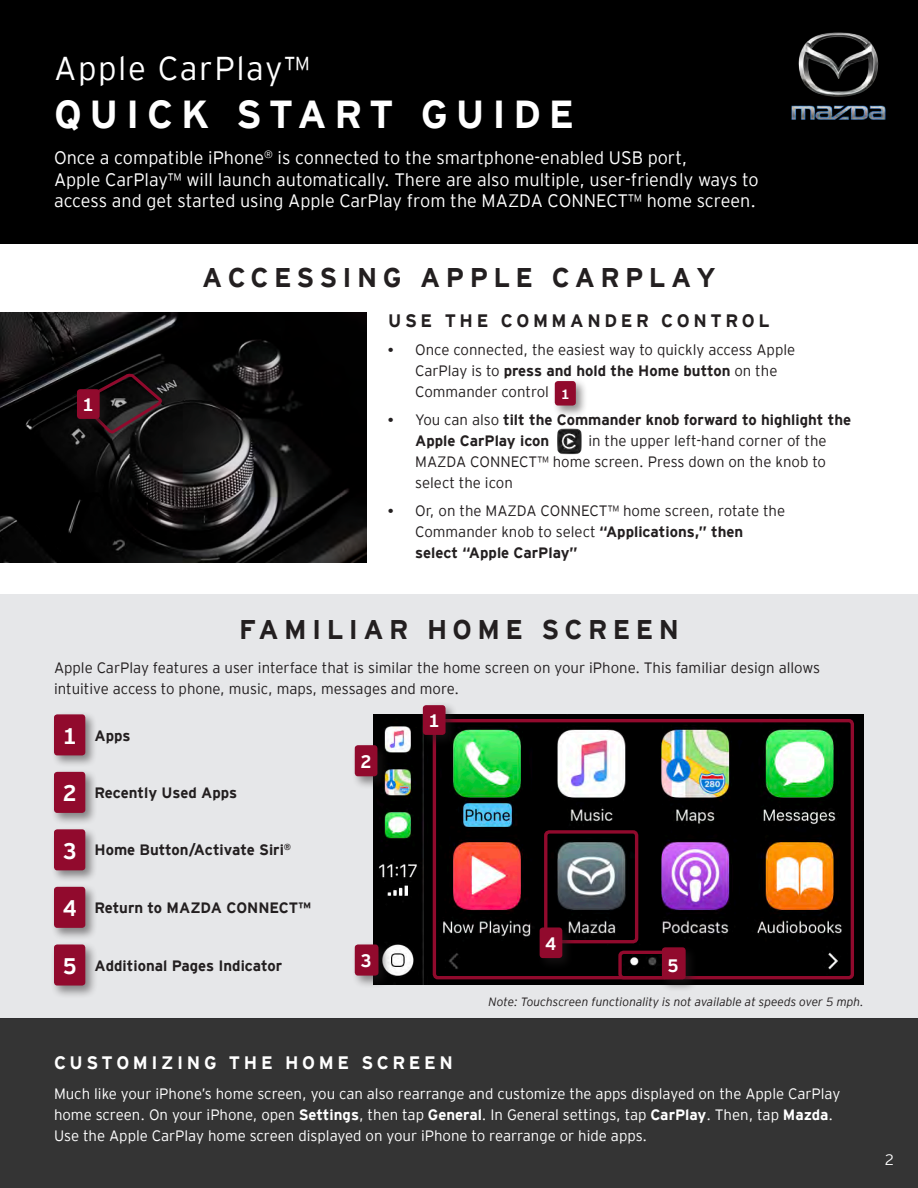
<style>
.page{position:relative;width:918px;height:1188px;background:#fff}
.page>*{position:absolute;margin:0;border:0;box-sizing:border-box;transform-origin:0 0}
.t1{font:700 39px "Interstate Mazda";letter-spacing:.2em;color:#fff}
.t2{font:300 33px "Interstate Mazda";letter-spacing:.05em;color:#fff}
.Heading{font:700 27px "Interstate Mazda";letter-spacing:.2em;color:#231f20}
.Larger_Subheading{font:700 22.5px "Interstate Mazda";color:#fff}
.Intro_paragraph_body{font:300 18px/21.6px "Interstate Mazda";color:#fff}
.Subheading{font:700 18px "Interstate Mazda";letter-spacing:.2em;color:#fff}
.Subheading-2{font:700 18px "Interstate Mazda";letter-spacing:.2em;color:#231f20}
.Larger_Subheading-2{font:700 18px "Interstate Mazda";color:#fff}
.Body_Copy{font:300 15px/21px "Interstate Mazda";color:#231f20}
.Body_Copy-2{font:300 15px/21px "Interstate Mazda";color:#fff}
.Body_Copy-3{font:700 15px/21px "Interstate Mazda";color:#231f20}
.Body_Copy-4{font:700 13.5px "Interstate Mazda";color:#fff}
.Body_Copy-5{font:italic 300 12px "Interstate Mazda";color:#231f20}
.s1{font-family:"Arial";font-weight:700}
.s2{font-weight:700}
.s3{font-family:"Arial"}
.s4{font-weight:300}
</style>
<div class="page">
<div style="left:0;top:0;width:918px;height:244px;background:#000"></div>
<img style="left:791px;top:32px;width:95px;height:88px">
<img style="left:0;top:312px;width:366px;height:250px">
<div style="left:0;top:594px;width:918px;height:424px;background:#e6e7e9"></div>
<img style="left:374px;top:715px;width:489px;height:270px">
<div style="left:0;top:1018px;width:918px;height:170px;background:#343434"></div>
<div style="left:433px;top:719px;width:421px;height:260px;border:3px solid #910a2d;border-radius:4px"></div>
<div style="left:544px;top:830px;width:94px;height:113px;border:3px solid #910a2d;border-radius:4px"></div>
<div style="left:618px;top:951px;width:51px;height:28px;border:3px solid #910a2d;border-radius:4px"></div>
<div style="left:51px;top:769px;width:47px;height:56px;background:#231f20;opacity:.5"></div>
<div style="left:54px;top:772px;width:31px;height:41px;background:#910a2d;border-radius:3px"></div>
<div style="left:51px;top:711px;width:47px;height:57px;background:#231f20;opacity:.5"></div>
<div style="left:54px;top:714px;width:31px;height:41px;background:#910a2d;border-radius:3px"></div>
<div style="left:51px;top:826px;width:47px;height:57px;background:#231f20;opacity:.5"></div>
<div style="left:54px;top:829px;width:31px;height:41px;background:#910a2d;border-radius:3px"></div>
<div style="left:51px;top:884px;width:47px;height:56px;background:#231f20;opacity:.5"></div>
<div style="left:54px;top:887px;width:31px;height:41px;background:#910a2d;border-radius:3px"></div>
<div style="left:51px;top:941px;width:48px;height:58px;background:#231f20;opacity:.5"></div>
<div style="left:54px;top:944px;width:31px;height:42px;background:#910a2d;border-radius:3px"></div>
<svg style="left:80px;top:374px;width:82px;height:61px;background:#27191d"></svg>
<div style="left:552px;top:378px;width:36px;height:40px;background:#231f20;opacity:.5"></div>
<div style="left:555px;top:381px;width:21px;height:25px;background:#910a2d;border-radius:3px"></div>
<div style="left:419px;top:702px;width:40px;height:46px;background:#231f20;opacity:.5"></div>
<div style="left:423px;top:705px;width:23px;height:30px;background:#910a2d;border-radius:3px"></div>
<div style="left:351px;top:742px;width:39px;height:47px;background:#231f20;opacity:.5"></div>
<div style="left:355px;top:745px;width:22px;height:31px;background:#910a2d;border-radius:3px"></div>
<div style="left:351px;top:941px;width:41px;height:48px;background:#231f20;opacity:.5"></div>
<div style="left:355px;top:944px;width:24px;height:32px;background:#910a2d;border-radius:3px"></div>
<div style="left:536px;top:924px;width:39px;height:47px;background:#231f20;opacity:.5"></div>
<div style="left:540px;top:927px;width:22px;height:31px;background:#910a2d;border-radius:3px"></div>
<div style="left:658px;top:944px;width:41px;height:48px;background:#231f20;opacity:.5"></div>
<div style="left:662px;top:947px;width:24px;height:32px;background:#910a2d;border-radius:3px"></div>
<img style="left:557px;top:428px;width:25px;height:27px">
<div style="left:73px;top:386px;width:40px;height:46px;background:#231f20;opacity:.5"></div>
<div style="left:77px;top:389px;width:23px;height:30px;background:#910a2d;border-radius:3px"></div>
<h2 class="t2" style="left:54px;top:45px;width:257px">Apple CarPlay™</h2>
<h1 class="t1" style="left:54px;top:86px;width:522px">QUICK START GUIDE</h1>
<p class="Intro_paragraph_body" style="left:54px;top:146px;width:706px">Once a compatible iPhone<sup>®</sup> is connected to the smartphone-enabled USB port,<br>Apple CarPlay™ will launch automatically. There are also multiple, user-friendly ways to access and get started using Apple CarPlay from the MAZDA CONNECT™ home screen.</p>
<p class="Larger_Subheading-2" style="left:83px;top:392px;width:13px">1</p>
<p class="Heading" style="left:202px;top:258px;width:515px">ACCESSING APPLE CARPLAY</p>
<p class="Subheading-2" style="left:388px;top:308px;width:383px">USE THE COMMANDER CONTROL</p>
<p class="Body_Copy" style="left:415px;top:339px;width:382px;text-indent:-27px"><span class="s1">•</span> Once connected, the easiest way to quickly access Apple<br>CarPlay is to <span class="s2">press and hold the Home button</span> on the<br>Commander control</p>
<p class="Body_Copy-3" style="left:415px;top:408px;width:438px;text-indent:-27px"><span class="s3">•</span> <span class="s4">You can also</span> tilt the Commander knob forward to highlight the<br>Apple CarPlay icon</p>
<p class="Body_Copy-4" style="left:561px;top:384px;width:10px">1</p>
<p class="Body_Copy" style="left:415px;top:429px;width:413px;text-align:justify;text-indent:173px">in the upper left-hand corner of the MAZDA CONNECT™ home screen. Press down on the knob to select the icon</p>
<p class="Body_Copy" style="left:415px;top:499px;width:372px;text-indent:-27px"><span class="s1">•</span> Or, on the MAZDA CONNECT™ home screen, rotate the<br>Commander knob to select <span class="s2">“Applications,” then select “Apple CarPlay”</span></p>
<p class="Heading" style="left:239px;top:610px;width:441px">FAMILIAR HOME SCREEN</p>
<p class="Body_Copy" style="left:54px;top:657px;width:768px">Apple CarPlay features a user interface that is similar the home screen on your iPhone. This familiar design allows intuitive access to phone, music, maps, messages and more.</p>
<p class="Larger_Subheading" style="left:63px;top:720px;width:15px">1</p>
<p class="Body_Copy-3" style="left:94px;top:724px;width:38px">Apps</p>
<p class="Larger_Subheading-2" style="left:429px;top:708px;width:13px">1</p>
<p class="Larger_Subheading-2" style="left:360px;top:749px;width:13px">2</p>
<p class="Larger_Subheading" style="left:63px;top:777px;width:15px">2</p>
<p class="Body_Copy-3" style="left:94px;top:782px;width:144px">Recently Used Apps</p>
<p class="Larger_Subheading" style="left:63px;top:835px;width:15px">3</p>
<p class="Body_Copy-3" style="left:94px;top:838px;width:198px">Home Button/Activate Siri<sup>®</sup></p>
<p class="Larger_Subheading" style="left:63px;top:892px;width:15px">4</p>
<p class="Body_Copy-3" style="left:94px;top:896px;width:218px">Return to MAZDA CONNECT™</p>
<p class="Larger_Subheading-2" style="left:545px;top:931px;width:13px">4</p>
<p class="Larger_Subheading" style="left:63px;top:950px;width:15px">5</p>
<p class="Body_Copy-3" style="left:94px;top:954px;width:189px">Additional Pages Indicator</p>
<p class="Larger_Subheading-2" style="left:360px;top:948px;width:13px">3</p>
<p class="Larger_Subheading-2" style="left:668px;top:953px;width:13px">5</p>
<p class="Body_Copy-5" style="left:489px;top:994px;width:377px">Note: Touchscreen functionality is not available at speeds over 5 mph.</p>
<p class="Subheading" style="left:54px;top:1050px;width:401px">CUSTOMIZING THE HOME SCREEN</p>
<p class="Body_Copy-2" style="left:54px;top:1083px;width:788px">Much like your iPhone’s home screen, you can also rearrange and customize the apps displayed on the Apple CarPlay home screen. On your iPhone, open <span class="s2">Settings</span>, then tap <span class="s2">General</span>. In General settings, tap <span class="s2">CarPlay</span>. Then, tap <span class="s2">Mazda</span>.<br>Use the Apple CarPlay home screen displayed on your iPhone to rearrange or hide apps.</p>
<p class="Body_Copy-2" style="left:885px;top:1148px;width:11px">2</p>
</div>
